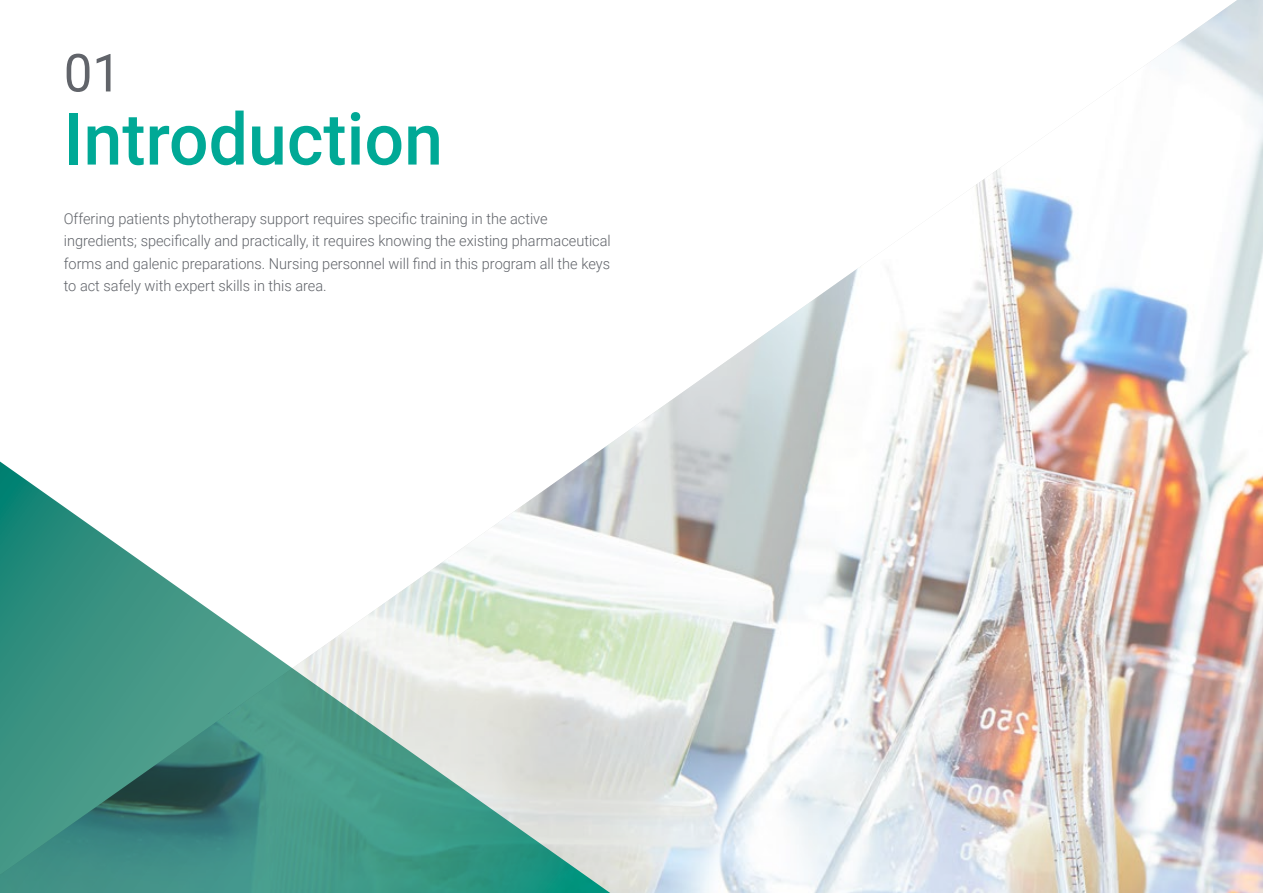
<style>
.page{position:relative;width:1263px;height:893px;background:#fff}
.page>*{position:absolute;margin:0;border:0;box-sizing:border-box;transform-origin:0 0}
.t1{font:500 72px "Roboto";color:#00a996}
.t2{font:52.5px "Roboto";color:#61646a}
.t3{font:300 15px/22.5px "Roboto";color:#61646a}
</style>
<div class="page">
<img style="left:607px;top:0;width:656px;height:893px">
<svg style="left:0;top:446px;width:640px;height:447px"></svg>
<h2 class="t2" style="left:64px;top:36px;width:59px">01</h2>
<h1 class="t1" style="left:64px;top:89px;width:381px">Introduction</h1>
<p class="t3" style="left:64px;top:207px;width:548px">Offering patients phytotherapy support requires specific training in the active ingredients; specifically and practically, it requires knowing the existing pharmaceutical forms and galenic preparations. Nursing personnel will find in this program all the keys to act safely with expert skills in this area.</p>
</div>
